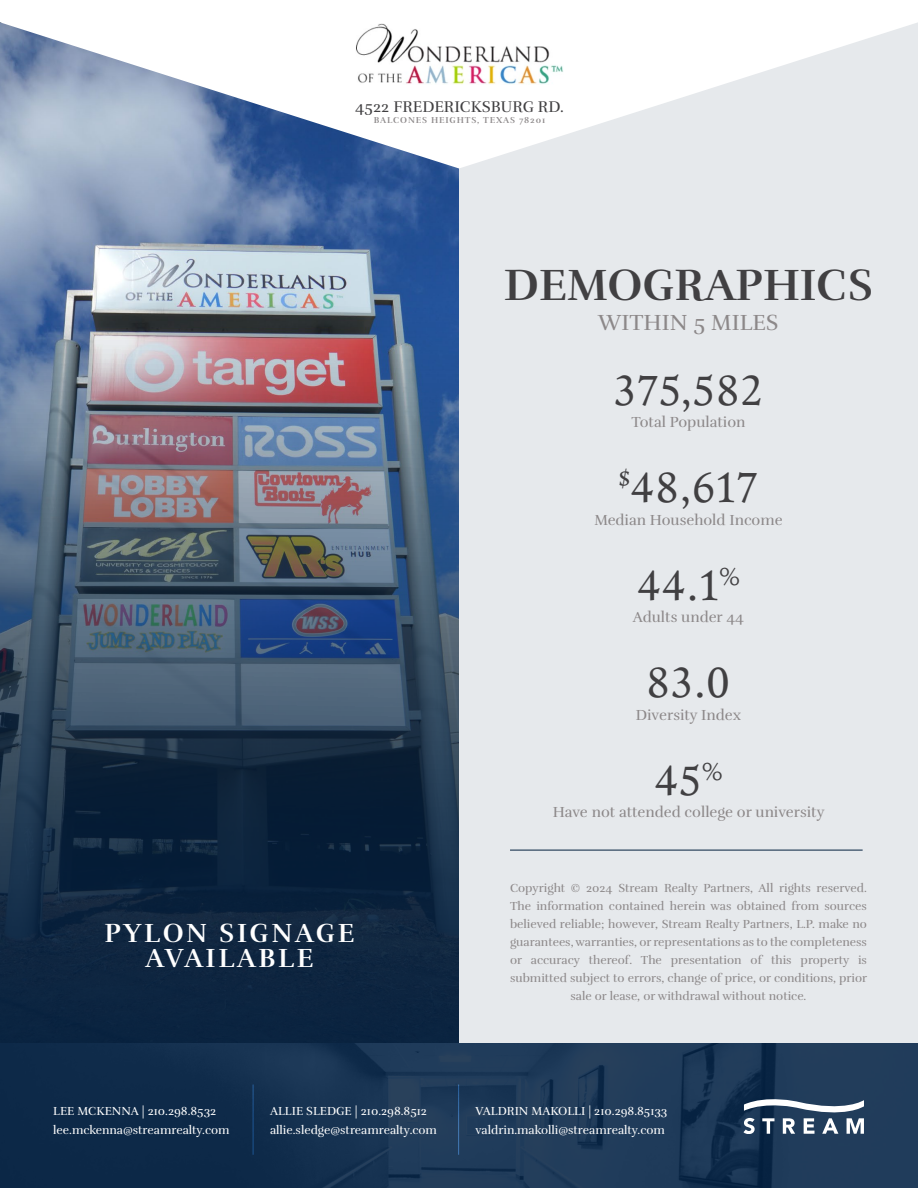
<style>
.page{position:relative;width:918px;height:1188px;background:#fff}
.page>*{position:absolute;margin:0;border:0;box-sizing:border-box;transform-origin:0 0}
.t1{font:45px "Elmhurst";color:#414042}
.t2{font:700 45px "Rufina";color:#414042}
.t3{font:700 27px/25.7px "Rufina";letter-spacing:.1em;color:#fff;text-align:center}
.t4{font:22.5px "Rufina";color:#8c8889}
.t5{font:15.9px "Rufina";color:#414042}
.t6{font:15px "Rufina";color:#8c8889}
.t7{font:12px/18px "Rufina";color:#8c8889;text-align:center}
.t8{font:12px "Rufina";color:#fff}
.t9{font:700 8.85px "Rufina";letter-spacing:.1em;color:#8c8889}
</style>
<div class="page">
<img style="left:0;top:168px;width:459px;height:875px">
<div style="left:459px;top:0;width:459px;height:1043px;background:#e6e9ec"></div>
<svg style="left:0;top:0;width:918px;height:168px;fill:#fff"></svg>
<hr style="left:510px;top:850px;width:353px;height:1px;background:#04203f">
<img style="left:0;top:1043px;width:918px;height:145px">
<svg style="left:743px;top:1099px;width:121px;height:35px"></svg>
<img style="left:356px;top:24px;width:207px;height:60px">
<hr style="left:253px;top:1085px;width:1px;height:70px;background:#fff">
<hr style="left:458px;top:1085px;width:1px;height:70px;background:#fff">
<p class="t5" style="left:355px;top:97px;width:210px">4522 FREDERICKSBURG RD.</p>
<p class="t9" style="left:374px;top:115px;width:173px">BALCONES HEIGHTS, TEXAS 78201</p>
<p class="t2" style="left:504px;top:257px;width:370px">DEMOGRAPHICS</p>
<p class="t4" style="left:598px;top:308px;width:182px">WITHIN 5 MILES</p>
<p class="t1" style="left:613px;top:366px;width:152px">375,582</p>
<p class="t6" style="left:631px;top:413px;width:116px">Total Population</p>
<p class="t1" style="left:618px;top:463px;width:142px"><sup>$</sup>48,617</p>
<p class="t6" style="left:594px;top:510px;width:190px">Median Household Income</p>
<p class="t1" style="left:637px;top:561px;width:104px">44.1<sup>%</sup></p>
<p class="t6" style="left:633px;top:608px;width:113px">Adults under 44</p>
<p class="t3" style="left:105px;top:920px;width:251px">PYLON SIGNAGE<br>AVAILABLE</p>
<p class="t1" style="left:646px;top:658px;width:86px">83.0</p>
<p class="t6" style="left:636px;top:705px;width:107px">Diversity Index</p>
<p class="t1" style="left:655px;top:756px;width:69px">45<sup>%</sup></p>
<p class="t6" style="left:553px;top:803px;width:273px">Have not attended college or university</p>
<p class="t7" style="left:510px;top:879px;width:359px">Copyright © 2024 Stream Realty Partners, All rights reserved.<br>The information contained herein was obtained from sources believed reliable; however, Stream Realty Partners, L.P. make no guarantees, warranties, or representations as to the completeness or accuracy thereof. The presentation of this property is submitted subject to errors, change of price, or conditions, prior sale or lease, or withdrawal without notice.</p>
<p class="t8" style="left:53px;top:1103px;width:165px">LEE MCKENNA | 210.298.8532</p>
<p class="t8" style="left:53px;top:1123px;width:178px">lee.mckenna@streamrealty.com</p>
<p class="t8" style="left:270px;top:1103px;width:159px">ALLIE SLEDGE | 210.298.8512</p>
<p class="t8" style="left:270px;top:1123px;width:169px">allie.sledge@streamrealty.com</p>
<p class="t8" style="left:476px;top:1103px;width:193px">VALDRIN MAKOLLI | 210.298.85133</p>
<p class="t8" style="left:476px;top:1123px;width:191px">valdrin.makolli@streamrealty.com</p>
</div>
